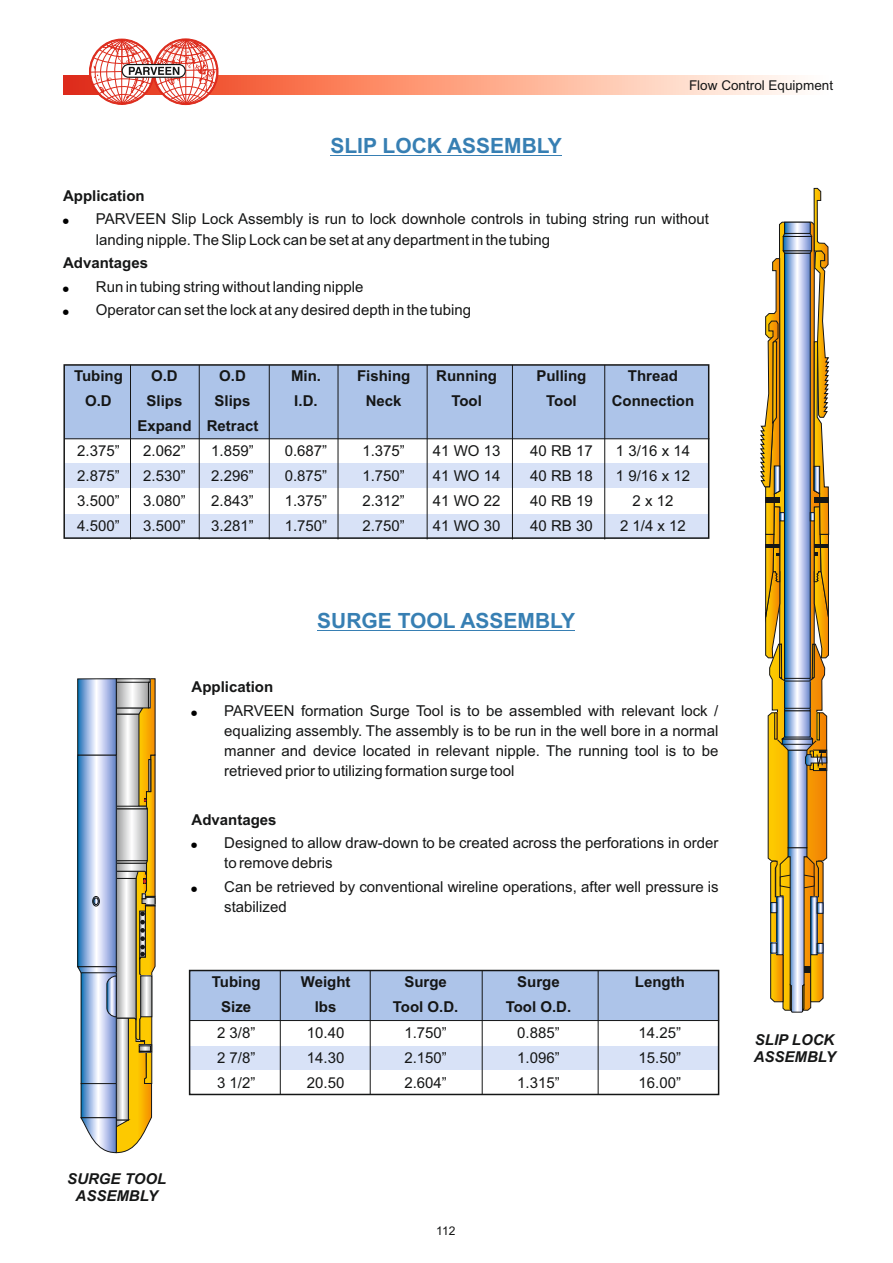
<style>
.page{position:relative;width:893px;height:1263px;background:#fff}
.page>*{position:absolute;margin:0;border:0;box-sizing:border-box;transform-origin:0 0}
.t1{font:700 21px "Arial";color:#377fb3}
.t2{font:15px/20.1px "Arial";color:#151616}
.t3{font:700 15px "Arial";color:#151616}
.t4{font:italic 700 15px/16.8px "Arial";color:#151616}
.t5{font:13.5px "Arial";color:#151616}
.t6{font:12px "Arial";color:#151616}
</style>
<div class="page">
<div style="left:64px;top:514px;width:644px;height:24px;background:#d8e2f7"></div>
<div style="left:64px;top:464px;width:644px;height:24px;background:#d8e2f7"></div>
<div style="left:64px;top:365px;width:644px;height:74px;background:#adc4e9"></div>
<div style="left:63px;top:364px;width:646px;height:175px;border:2px solid #151616"></div>
<hr style="left:64px;top:438px;width:645px;height:1px;background:#151616">
<hr style="left:130px;top:365px;width:1px;height:174px;background:#151616">
<svg style="left:760px;top:188px;width:70px;height:825px"></svg>
<div style="left:774px;top:712px;width:3px;height:27px;border:1px solid #151616"></div>
<div style="left:817px;top:712px;width:3px;height:28px;border:1px solid #151616"></div>
<hr style="left:330px;top:155px;width:231px;height:1px;background:#377fb3">
<hr style="left:199px;top:365px;width:1px;height:174px;background:#151616">
<hr style="left:269px;top:365px;width:1px;height:174px;background:#151616">
<hr style="left:338px;top:365px;width:1px;height:174px;background:#151616">
<hr style="left:427px;top:365px;width:1px;height:174px;background:#151616">
<hr style="left:512px;top:365px;width:1px;height:174px;background:#151616">
<hr style="left:604px;top:365px;width:1px;height:174px;background:#151616">
<div style="left:190px;top:1046px;width:529px;height:23px;background:#d8e2f7"></div>
<div style="left:190px;top:970px;width:529px;height:50px;background:#adc4e9"></div>
<hr style="left:317px;top:630px;width:258px;height:1px;background:#377fb3">
<div style="left:189px;top:970px;width:530px;height:125px;border:2px solid #151616"></div>
<hr style="left:190px;top:1020px;width:529px;height:1px;background:#151616">
<hr style="left:280px;top:970px;width:1px;height:124px;background:#151616">
<hr style="left:370px;top:970px;width:1px;height:124px;background:#151616">
<hr style="left:482px;top:970px;width:1px;height:124px;background:#151616">
<hr style="left:598px;top:970px;width:1px;height:124px;background:#151616">
<svg style="left:77px;top:678px;width:79px;height:475px;background:#b5b6a9"></svg>
<svg style="left:64px;top:76px;width:735px;height:18px;background:#fca98f"></svg>
<svg style="left:85px;top:38px;width:138px;height:67px"></svg>
<h1 class="t1" style="left:330px;top:138px;width:233px">SLIP LOCK ASSEMBLY</h1>
<p class="t5" style="left:689px;top:80px;width:146px">Flow Control Equipment</p>
<p class="t3" style="left:63px;top:190px;width:83px">Application</p>
<p class="t2" style="left:96px;top:211px;width:615px">PARVEEN Slip Lock Assembly is run to lock downhole controls in tubing string run without landing nipple. The Slip Lock can be set at any department in the tubing</p>
<p class="t3" style="left:63px;top:257px;width:87px">Advantages</p>
<p class="t2" style="left:96px;top:276px;width:377px;line-height:23.4px">Run in tubing string without landing nipple<br>Operator can set the lock at any desired depth in the tubing</p>
<p class="t3" style="left:74px;top:370px;width:50px">Tubing</p>
<p class="t3" style="left:151px;top:370px;width:28px">O.D</p>
<p class="t3" style="left:219px;top:370px;width:28px">O.D</p>
<p class="t3" style="left:291px;top:370px;width:31px">Min.</p>
<p class="t3" style="left:357px;top:370px;width:55px">Fishing</p>
<p class="t3" style="left:436px;top:370px;width:62px">Running</p>
<p class="t3" style="left:536px;top:370px;width:52px">Pulling</p>
<p class="t3" style="left:628px;top:370px;width:52px">Thread</p>
<p class="t3" style="left:85px;top:395px;width:28px">O.D</p>
<p class="t3" style="left:147px;top:395px;width:37px">Slips</p>
<p class="t3" style="left:215px;top:395px;width:37px">Slips</p>
<p class="t3" style="left:294px;top:395px;width:25px">I.D.</p>
<p class="t3" style="left:366px;top:395px;width:37px">Neck</p>
<p class="t3" style="left:451px;top:395px;width:32px">Tool</p>
<p class="t3" style="left:546px;top:395px;width:32px">Tool</p>
<p class="t3" style="left:612px;top:395px;width:84px">Connection</p>
<p class="t3" style="left:137px;top:420px;width:123px">Expand Retract</p>
<p class="t2" style="left:77px;top:442px;width:44px">2.375”</p>
<p class="t2" style="left:143px;top:442px;width:44px">2.062”</p>
<p class="t2" style="left:211px;top:442px;width:44px">1.859”</p>
<p class="t2" style="left:285px;top:442px;width:44px">0.687”</p>
<p class="t2" style="left:362px;top:442px;width:44px">1.375”</p>
<p class="t2" style="left:433px;top:442px;width:69px">41 WO 13</p>
<p class="t2" style="left:530px;top:442px;width:64px">40 RB 17</p>
<p class="t2" style="left:616px;top:442px;width:76px">1 3/16 x 14</p>
<p class="t2" style="left:77px;top:467px;width:44px">2.875”</p>
<p class="t2" style="left:143px;top:467px;width:44px">2.530”</p>
<p class="t2" style="left:211px;top:467px;width:44px">2.296”</p>
<p class="t2" style="left:285px;top:467px;width:44px">0.875”</p>
<p class="t2" style="left:362px;top:467px;width:44px">1.750”</p>
<p class="t2" style="left:433px;top:467px;width:69px">41 WO 14</p>
<p class="t2" style="left:530px;top:467px;width:64px">40 RB 18</p>
<p class="t2" style="left:616px;top:467px;width:76px">1 9/16 x 12</p>
<p class="t2" style="left:77px;top:492px;width:44px">3.500”</p>
<p class="t2" style="left:143px;top:492px;width:44px">3.080”</p>
<p class="t2" style="left:211px;top:492px;width:44px">2.843”</p>
<p class="t2" style="left:285px;top:492px;width:44px">1.375”</p>
<p class="t2" style="left:362px;top:492px;width:44px">2.312”</p>
<p class="t2" style="left:433px;top:492px;width:69px">41 WO 22</p>
<p class="t2" style="left:530px;top:492px;width:64px">40 RB 19</p>
<p class="t2" style="left:632px;top:492px;width:42px">2 x 12</p>
<p class="t2" style="left:77px;top:517px;width:44px">4.500”</p>
<p class="t2" style="left:143px;top:517px;width:44px">3.500”</p>
<p class="t2" style="left:211px;top:517px;width:44px">3.281”</p>
<p class="t2" style="left:285px;top:517px;width:44px">1.750”</p>
<p class="t2" style="left:362px;top:517px;width:44px">2.750”</p>
<p class="t2" style="left:433px;top:517px;width:69px">41 WO 30</p>
<p class="t2" style="left:530px;top:517px;width:64px">40 RB 30</p>
<p class="t2" style="left:620px;top:517px;width:67px">2 1/4 x 12</p>
<h1 class="t1" style="left:317px;top:613px;width:259px">SURGE TOOL ASSEMBLY</h1>
<p class="t3" style="left:192px;top:681px;width:83px">Application</p>
<p class="t2" style="left:224px;top:702px;width:496px;text-align:justify">PARVEEN formation Surge Tool is to be assembled with relevant lock / equalizing assembly. The assembly is to be run in the well bore in a normal manner and device located in relevant nipple. The running tool is to be retrieved prior to utilizing formation surge tool</p>
<p class="t3" style="left:192px;top:814px;width:87px">Advantages</p>
<p class="t2" style="left:224px;top:834px;width:496px">Designed to allow draw-down to be created across the perforations in order to remove debris</p>
<p class="t2" style="left:224px;top:878px;width:496px">Can be retrieved by conventional wireline operations, after well pressure is stabilized</p>
<p class="t3" style="left:212px;top:976px;width:50px">Tubing</p>
<p class="t3" style="left:301px;top:976px;width:51px">Weight</p>
<p class="t3" style="left:404px;top:976px;width:44px">Surge</p>
<p class="t3" style="left:517px;top:976px;width:44px">Surge</p>
<p class="t3" style="left:635px;top:976px;width:51px">Length</p>
<p class="t3" style="left:221px;top:1001px;width:32px">Size</p>
<p class="t3" style="left:315px;top:1001px;width:23px">lbs</p>
<p class="t3" style="left:393px;top:1001px;width:67px">Tool O.D.</p>
<p class="t3" style="left:506px;top:1001px;width:67px">Tool O.D.</p>
<p class="t2" style="left:217px;top:1024px;width:40px">2 3/8”</p>
<p class="t2" style="left:307px;top:1024px;width:39px">10.40</p>
<p class="t2" style="left:404px;top:1024px;width:44px">1.750”</p>
<p class="t2" style="left:517px;top:1024px;width:44px">0.885”</p>
<p class="t2" style="left:639px;top:1024px;width:44px">14.25”</p>
<p class="t2" style="left:217px;top:1049px;width:40px">2 7/8”</p>
<p class="t2" style="left:307px;top:1049px;width:39px">14.30</p>
<p class="t2" style="left:404px;top:1049px;width:44px">2.150”</p>
<p class="t2" style="left:517px;top:1049px;width:44px">1.096”</p>
<p class="t2" style="left:639px;top:1049px;width:44px">15.50”</p>
<p class="t2" style="left:217px;top:1074px;width:40px">3 1/2”</p>
<p class="t2" style="left:307px;top:1074px;width:39px">20.50</p>
<p class="t2" style="left:404px;top:1074px;width:44px">2.604”</p>
<p class="t2" style="left:517px;top:1074px;width:44px">1.315”</p>
<p class="t2" style="left:639px;top:1074px;width:44px">16.00”</p>
<p class="t4" style="left:67px;top:1172px;width:100px;text-align:center">SURGE TOOL<br>ASSEMBLY</p>
<p class="t6" style="left:436px;top:1226px;width:21px">112</p>
<p class="t4" style="left:754px;top:1033px;width:84px">SLIP LOCK<br>ASSEMBLY</p>
</div>
